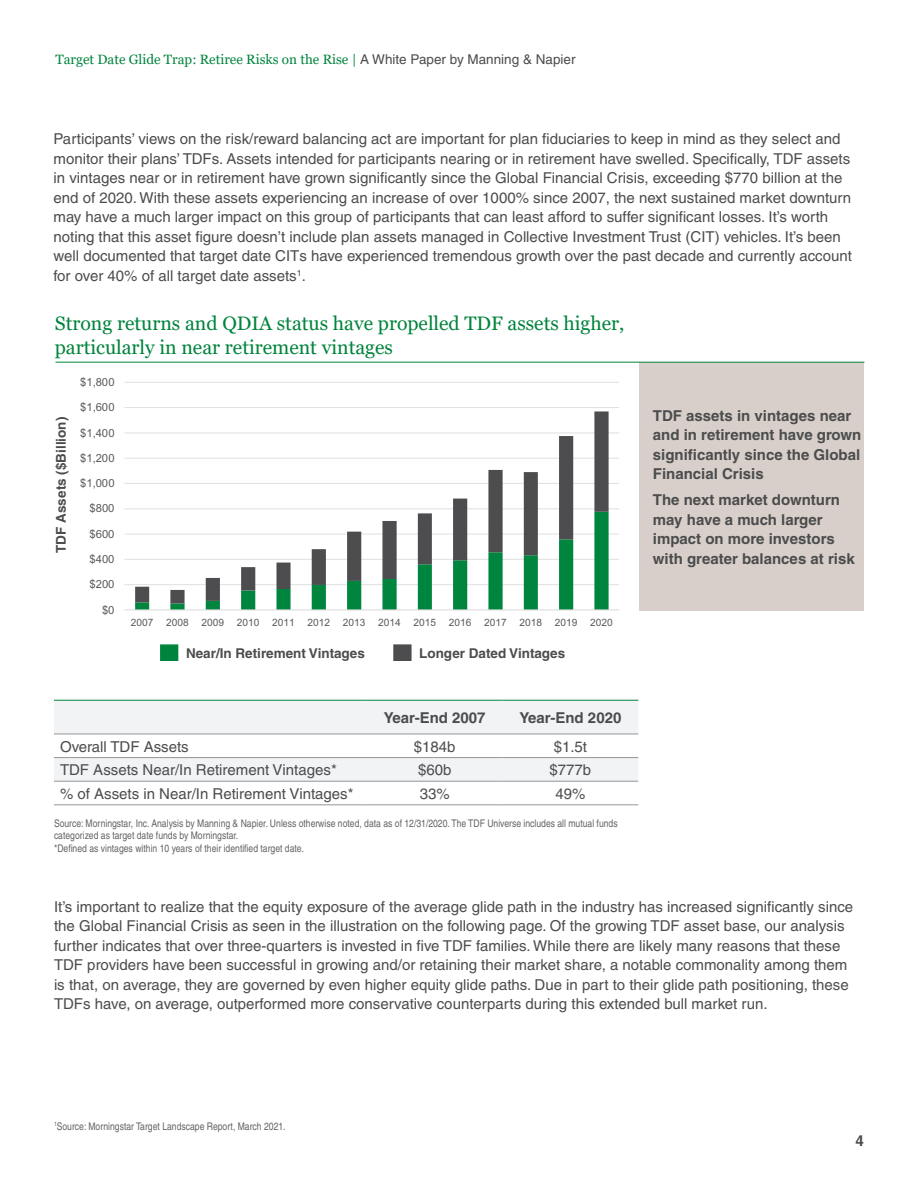
<style>
.page{position:relative;width:918px;height:1188px;background:#fff}
.page>*{position:absolute;margin:0;border:0;box-sizing:border-box;transform-origin:0 0}
.t1{font:19.5px "Georgia";color:#00843d}
.t2{font:15px/19.5px "Helvetica";color:#4b4c4d}
.t3{font:700 15px/19.5px "Helvetica";color:#4b4c4d}
.t4{font:13.5px "Georgia";color:#00843d}
.t5{font:700 13.5px "Helvetica";color:#4b4c4d}
.t6{font:11.25px "Arial";letter-spacing:.005em;color:#595959}
.t7{font:condensed 10.5px/12.6px "Helvetica";color:#636366}
.t8{font:10.2px "Arial";letter-spacing:.005em;color:#595959}
.s1{font-family:"Helvetica";color:#4b4c4d}
</style>
<div class="page">
<div style="left:160px;top:644px;width:18px;height:17px;background:#00843d;border:2px solid #00843d"></div>
<svg style="left:54px;top:701px;width:584px;height:80px;fill:#f2f3f4"></svg>
<hr style="left:54px;top:700px;width:313px;height:1px;background:#00843d">
<hr style="left:367px;top:700px;width:136px;height:1px;background:#00843d">
<hr style="left:503px;top:700px;width:135px;height:1px;background:#00843d">
<hr style="left:54px;top:734px;width:313px;height:1px;background:#939598">
<hr style="left:367px;top:734px;width:136px;height:1px;background:#939598">
<hr style="left:503px;top:734px;width:135px;height:1px;background:#939598">
<hr style="left:54px;top:757px;width:313px;height:1px;background:#939598">
<hr style="left:367px;top:757px;width:136px;height:1px;background:#939598">
<hr style="left:503px;top:757px;width:135px;height:1px;background:#939598">
<hr style="left:54px;top:781px;width:313px;height:1px;background:#939598">
<hr style="left:367px;top:781px;width:136px;height:1px;background:#939598">
<hr style="left:503px;top:781px;width:135px;height:1px;background:#939598">
<hr style="left:54px;top:805px;width:313px;height:1px;background:#939598">
<hr style="left:367px;top:805px;width:136px;height:1px;background:#939598">
<hr style="left:503px;top:805px;width:135px;height:1px;background:#939598">
<div style="left:393px;top:644px;width:19px;height:17px;background:#4d4d4f;border:2px solid #4b4c4d"></div>
<div style="left:639px;top:362px;width:225px;height:249px;background:#d8cfca"></div>
<hr style="left:55px;top:362px;width:809px;height:1px;background:#00843d">
<hr style="left:124px;top:584px;width:495px;height:1px;background:#e4e4e4">
<hr style="left:124px;top:559px;width:495px;height:1px;background:#e5e5e5">
<hr style="left:124px;top:534px;width:495px;height:1px;background:#ededed">
<hr style="left:124px;top:509px;width:495px;height:1px;background:#f4f4f4">
<hr style="left:124px;top:483px;width:495px;height:1px;background:#e1e1e1">
<hr style="left:124px;top:458px;width:495px;height:1px;background:#e8e8e8">
<hr style="left:124px;top:433px;width:495px;height:1px;background:#f0f0f0">
<hr style="left:124px;top:407px;width:495px;height:1px;background:#e1e1e1">
<hr style="left:124px;top:382px;width:495px;height:1px;background:#e4e4e4">
<svg style="left:135px;top:603px;width:474px;height:7px"></svg>
<svg style="left:135px;top:411px;width:474px;height:192px"></svg>
<hr style="left:124px;top:610px;width:495px;height:1px;background:#d9d9d9">
<p class="t4" style="left:55px;top:52px;width:522px">Target Date Glide Trap: Retiree Risks on the Rise | <span class="s1">A White Paper by Manning &amp; Napier</span></p>
<p class="t2" style="left:54px;top:129px;width:800px">Participants’ views on the risk/reward balancing act are important for plan fiduciaries to keep in mind as they select and monitor their plans’ TDFs. Assets intended for participants nearing or in retirement have swelled. Specifically, TDF assets in vintages near or in retirement have grown significantly since the Global Financial Crisis, exceeding $770 billion at the end of 2020. With these assets experiencing an increase of over 1000% since 2007, the next sustained market downturn may have a much larger impact on this group of participants that can least afford to suffer significant losses. It’s worth noting that this asset figure doesn’t include plan assets managed in Collective Investment Trust (CIT) vehicles. It’s been well documented that target date CITs have experienced tremendous growth over the past decade and currently account for over 40% of all target date assets<sup>1</sup>.</p>
<p class="t1" style="left:55px;top:311px;width:571px">Strong returns and QDIA status have propelled TDF assets higher,</p>
<p class="t1" style="left:55px;top:336px;width:340px">particularly in near retirement vintages</p>
<p class="t6" style="left:80px;top:376px;width:36px">$1,800</p>
<p class="t5" style="left:53px;top:553px;width:137px;rotate:-90deg">TDF Assets ($Billion)</p>
<p class="t6" style="left:80px;top:401px;width:36px">$1,600</p>
<p class="t6" style="left:80px;top:426px;width:36px">$1,400</p>
<p class="t6" style="left:80px;top:451px;width:36px">$1,200</p>
<p class="t6" style="left:80px;top:477px;width:36px">$1,000</p>
<p class="t6" style="left:90px;top:502px;width:26px">$800</p>
<p class="t6" style="left:90px;top:527px;width:26px">$600</p>
<p class="t6" style="left:90px;top:553px;width:26px">$400</p>
<p class="t6" style="left:90px;top:578px;width:26px">$200</p>
<p class="t6" style="left:102px;top:603px;width:14px">$0</p>
<p class="t8" style="left:131px;top:616px;width:24px">2007</p>
<p class="t8" style="left:166px;top:616px;width:24px">2008</p>
<p class="t8" style="left:202px;top:616px;width:24px">2009</p>
<p class="t8" style="left:237px;top:616px;width:24px">2010</p>
<p class="t8" style="left:272px;top:616px;width:24px">2011</p>
<p class="t8" style="left:308px;top:616px;width:24px">2012</p>
<p class="t8" style="left:343px;top:616px;width:24px">2013</p>
<p class="t8" style="left:378px;top:616px;width:24px">2014</p>
<p class="t8" style="left:414px;top:616px;width:24px">2015</p>
<p class="t8" style="left:449px;top:616px;width:24px">2016</p>
<p class="t8" style="left:484px;top:616px;width:24px">2017</p>
<p class="t8" style="left:520px;top:616px;width:24px">2018</p>
<p class="t8" style="left:555px;top:616px;width:24px">2019</p>
<p class="t8" style="left:590px;top:616px;width:24px">2020</p>
<p class="t5" style="left:186px;top:645px;width:180px">Near/In Retirement Vintages</p>
<p class="t5" style="left:419px;top:645px;width:148px">Longer Dated Vintages</p>
<p class="t3" style="left:384px;top:708px;width:103px">Year-End 2007</p>
<p class="t3" style="left:519px;top:708px;width:103px">Year-End 2020</p>
<p class="t2" style="left:60px;top:737px;width:130px">Overall TDF Assets</p>
<p class="t2" style="left:414px;top:737px;width:43px">$184b</p>
<p class="t2" style="left:554px;top:737px;width:35px">$1.5t</p>
<p class="t2" style="left:60px;top:760px;width:278px">TDF Assets Near/In Retirement Vintages*</p>
<p class="t2" style="left:418px;top:760px;width:35px">$60b</p>
<p class="t2" style="left:550px;top:760px;width:43px">$777b</p>
<p class="t2" style="left:60px;top:784px;width:295px">% of Assets in Near/In Retirement Vintages*</p>
<p class="t2" style="left:420px;top:784px;width:32px">33%</p>
<p class="t2" style="left:555px;top:784px;width:32px">49%</p>
<p class="t7" style="left:54px;top:817px;width:565px">Source: Morningstar, Inc. Analysis by Manning &amp; Napier. Unless otherwise noted, data as of 12/31/2020. The TDF Universe includes all mutual funds categorized as target date funds by Morningstar.</p>
<p class="t7" style="left:54px;top:842px;width:252px">*Defined as vintages within 10 years of their identified target date.</p>
<p class="t3" style="left:653px;top:405px;width:210px">TDF assets in vintages near and in retirement have grown significantly since the Global<br>Financial Crisis</p>
<p class="t3" style="left:653px;top:490px;width:203px">The next market downturn may have a much larger impact on more investors with greater balances at risk</p>
<p class="t2" style="left:54px;top:896px;width:801px">It’s important to realize that the equity exposure of the average glide path in the industry has increased significantly since the Global Financial Crisis as seen in the illustration on the following page. Of the growing TDF asset base, our analysis further indicates that over three-quarters is invested in five TDF families. While there are likely many reasons that these TDF providers have been successful in growing and/or retaining their market share, a notable commonality among them is that, on average, they are governed by even higher equity glide paths. Due in part to their glide path positioning, these TDFs have, on average, outperformed more conservative counterparts during this extended bull market run.</p>
<p class="t7" style="left:54px;top:1120px;width:233px"><sup>1</sup>Source: Morningstar Target Landscape Report, March 2021.</p>
<p class="t3" style="left:856px;top:1131px;width:10px">4</p>
</div>
